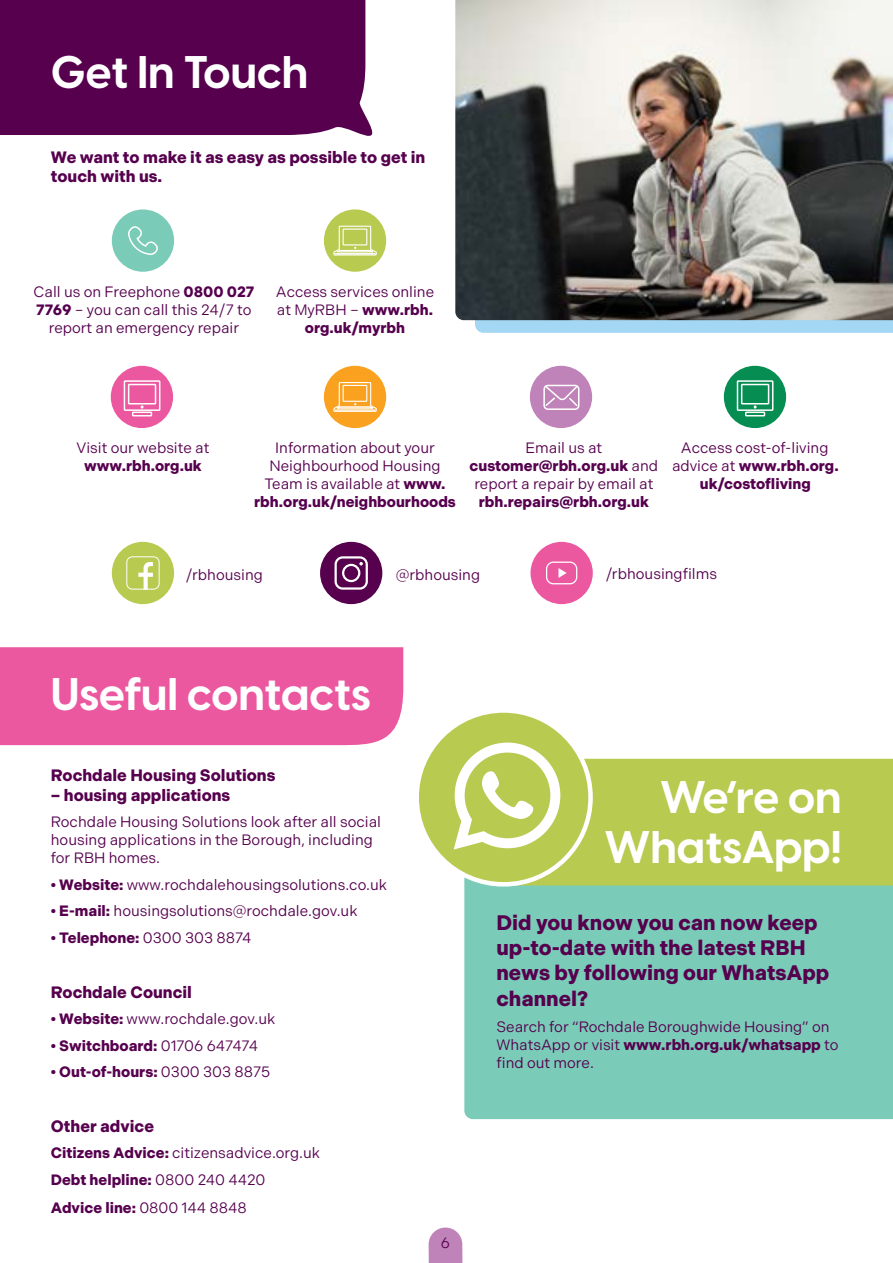
<style>
.page{position:relative;width:893px;height:1263px;background:#fff}
.page>*{position:absolute;margin:0;border:0;box-sizing:border-box;transform-origin:0 0}
.t1{font:700 45px/49.5px "Visby CF";color:#fff;text-align:right}
.t2{font:700 21px/25.2px "Indivisible";color:#56004e}
.t3{font:700 16.5px/19.8px "Indivisible";color:#56004e}
.t4{font:15px/18px "Indivisible";color:#56004e;text-align:center}
.t5{font:700 15px "Indivisible";color:#56004e}
.s1{font-weight:700}
.s2{font-weight:400}
</style>
<div class="page">
<svg style="left:475px;top:320px;width:418px;height:13px;background:#a3d5f1"></svg>
<div style="left:464px;top:885px;width:429px;height:234px;background:#7acbb8"></div>
<img style="left:455px;top:0;width:438px;height:320px">
<div style="left:0;top:0;width:373px;height:136px;background:#56004e"></div>
<div style="left:112px;top:209px;width:62px;height:63px;background:#7acbb8;border-radius:50%"></div>
<svg style="left:128px;top:226px;width:30px;height:29px"></svg>
<div style="left:530px;top:366px;width:62px;height:62px;background:#bf83b9;border-radius:50%"></div>
<div style="left:543px;top:385px;width:36px;height:25px;border:2px solid #fff;border-radius:4px"></div>
<svg style="left:544px;top:384px;width:35px;height:24px"></svg>
<div style="left:324px;top:366px;width:62px;height:62px;background:#faa21f;border-radius:50%"></div>
<svg style="left:333px;top:382px;width:44px;height:30px"></svg>
<div style="left:324px;top:209px;width:62px;height:63px;background:#b8ca50;border-radius:50%"></div>
<svg style="left:333px;top:225px;width:44px;height:31px"></svg>
<div style="left:111px;top:366px;width:62px;height:62px;background:#ec58a0;border-radius:50%"></div>
<div style="left:124px;top:380px;width:36px;height:31px;border:2px solid #fff"></div>
<div style="left:128px;top:384px;width:28px;height:20px;border:2px solid #fff"></div>
<div style="left:132px;top:411px;width:20px;height:5px;border:2px solid #fff"></div>
<div style="left:724px;top:366px;width:62px;height:62px;background:#068e52;border-radius:50%"></div>
<div style="left:737px;top:380px;width:36px;height:31px;border:2px solid #fff"></div>
<div style="left:741px;top:384px;width:28px;height:20px;border:2px solid #fff"></div>
<div style="left:745px;top:411px;width:20px;height:5px;border:2px solid #fff"></div>
<div style="left:0;top:647px;width:403px;height:98px;background:#ec58a0"></div>
<div style="left:464px;top:759px;width:429px;height:126px;background:#b8ca50"></div>
<div style="left:112px;top:542px;width:62px;height:62px;background:#b8ca50;border-radius:50%"></div>
<svg style="left:126px;top:556px;width:34px;height:34px"></svg>
<div style="left:320px;top:542px;width:62px;height:62px;background:#56004e;border-radius:50%"></div>
<div style="left:530px;top:542px;width:63px;height:62px;background:#ec58a0;border-radius:50%"></div>
<svg style="left:335px;top:556px;width:33px;height:34px"></svg>
<div style="left:546px;top:561px;width:31px;height:23px;border:1px solid #fff;border-radius:7px"></div>
<svg style="left:558px;top:568px;width:9px;height:10px"></svg>
<svg style="left:429px;top:1227px;width:34px;height:36px"></svg>
<div style="left:417px;top:710px;width:174px;height:174px;background:#b8ca50;border-radius:50%"></div>
<div style="left:414px;top:708px;width:179px;height:178px;border:4px solid #fff;border-radius:50%"></div>
<svg style="left:454px;top:742px;width:106px;height:107px"></svg>
<h1 class="t1" style="left:51px;top:45px;width:259px">Get In Touch</h1>
<p class="t3" style="left:51px;top:147px;width:376px">We want to make it as easy as possible to get in touch with us.</p>
<p class="t4" style="left:34px;top:283px;width:222px">Call us on Freephone <span class="s1">0800 027<br>7769</span> – you can call this 24/7 to report an emergency repair</p>
<p class="t4" style="left:276px;top:283px;width:160px">Access services online at MyRBH – <span class="s1">www.rbh. org.uk/myrbh</span></p>
<p class="t4" style="left:77px;top:439px;width:134px">Visit our website at</p>
<p class="t5" style="left:84px;top:457px;width:119px">www.rbh.org.uk</p>
<p class="t4" style="left:254px;top:439px;width:203px">Information about your<br>Neighbourhood Housing<br>Team is available at <span class="s1">www. rbh.org.uk/neighbourhoods</span></p>
<p class="t4" style="left:470px;top:439px;width:190px">Email us at <span class="s1">customer@rbh.org.uk</span> and report a repair by email at</p>
<p class="t5" style="left:479px;top:493px;width:172px">rbh.repairs@rbh.org.uk</p>
<p class="t4" style="left:672px;top:439px;width:168px">Access cost-of-living advice at <span class="s1">www.rbh.org. uk/costofliving</span></p>
<p class="t4" style="left:186px;top:566px;width:79px">/rbhousing</p>
<p class="t4" style="left:396px;top:566px;width:86px">@rbhousing</p>
<p class="t4" style="left:606px;top:565px;width:113px">/rbhousingfilms</p>
<h1 class="t1" style="left:51px;top:667px;width:322px">Useful contacts</h1>
<p class="t3" style="left:51px;top:765px;width:226px">Rochdale Housing Solutions</p>
<p class="t3" style="left:51px;top:785px;width:181px">– housing applications</p>
<p class="t4" style="left:51px;top:813px;width:332px;text-align:left">Rochdale Housing Solutions look after all social housing applications in the Borough, including for RBH homes.</p>
<p class="t4" style="left:51px;top:876px;width:338px"><span class="s1">• Website:</span> www.rochdalehousingsolutions.co.uk</p>
<p class="t4" style="left:51px;top:902px;width:308px"><span class="s1">• E-mail:</span> housingsolutions@rochdale.gov.uk</p>
<p class="t5" style="left:51px;top:929px;width:202px">• Telephone: <span class="s2">0300 303 8874</span></p>
<p class="t3" style="left:51px;top:982px;width:143px">Rochdale Council</p>
<p class="t4" style="left:51px;top:1010px;width:226px"><span class="s1">• Website:</span> www.rochdale.gov.uk</p>
<p class="t5" style="left:51px;top:1036px;width:209px">• Switchboard: <span class="s2">01706 647474</span></p>
<p class="t5" style="left:51px;top:1063px;width:221px">• Out-of-hours: <span class="s2">0300 303 8875</span></p>
<p class="t3" style="left:51px;top:1116px;width:105px">Other advice</p>
<p class="t4" style="left:51px;top:1140px;width:271px;line-height:26.5px;text-align:left"><span class="s1">Citizens Advice:</span> citizensadvice.org.uk<br><span class="s1">Debt helpline:</span> 0800 240 4420</p>
<p class="t5" style="left:51px;top:1199px;width:197px">Advice line: <span class="s2">0800 144 8848</span></p>
<h1 class="t1" style="left:604px;top:770px;width:239px">We’re on<br>WhatsApp!</h1>
<h2 class="t2" style="left:496px;top:910px;width:334px">Did you know you can now keep up-to-date with the latest RBH news by following our WhatsApp channel?</h2>
<p class="t4" style="left:496px;top:1018px;width:344px;text-align:left">Search for “Rochdale Boroughwide Housing” on<br>WhatsApp or visit <span class="s1">www.rbh.org.uk/whatsapp</span> to find out more.</p>
<p class="t4" style="left:441px;top:1234px;width:11px">6</p>
</div>
